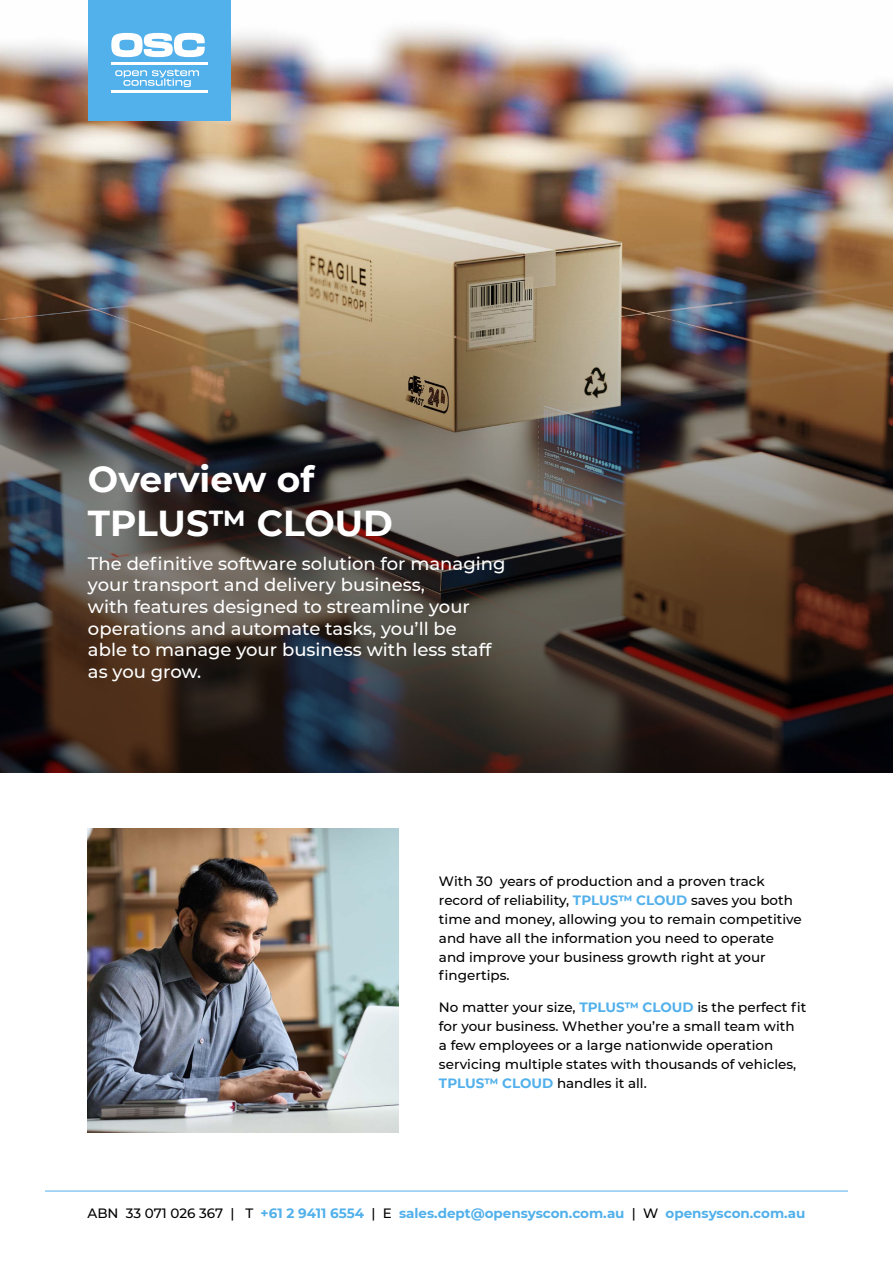
<style>
.page{position:relative;width:893px;height:1263px;background:#fff}
.page>*{position:absolute;margin:0;border:0;box-sizing:border-box;transform-origin:0 0}
.t1{font:700 36px/43.2px "Montserrat";color:#fff}
.t2{font:500 18px/21.6px "Montserrat";color:#fff}
.t3{font:500 13.5px/18.9px "Montserrat";color:#000}
.t4{font:700 13.5px "Montserrat";color:#52b0eb}
.s1{font-weight:700;color:#52b0eb}
.s2{font-weight:500;color:#000}
</style>
<div class="page">
<img style="left:0;top:0;width:893px;height:772px">
<div style="left:88px;top:0;width:142px;height:120px;background:#52b0eb"></div>
<svg style="left:111px;top:33px;width:94px;height:24px"></svg>
<svg style="left:115px;top:69px;width:84px;height:18px"></svg>
<hr style="left:112px;top:62px;width:96px;height:2px;background:#fff">
<hr style="left:112px;top:91px;width:96px;height:2px;background:#fff">
<img style="left:88px;top:828px;width:310px;height:304px">
<hr style="left:45px;top:1191px;width:803px;height:1px;background:#52b0eb">
<h1 class="t1" style="left:88px;top:456px;width:307px">Overview of<br>TPLUS™ CLOUD</h1>
<h2 class="t2" style="left:88px;top:552px;width:419px">The definitive software solution for managing your transport and delivery business,<br>with features designed to streamline your operations and automate tasks, you’ll be<br>able to manage your business with less staff as you grow.</h2>
<p class="t3" style="left:439px;top:871px;width:364px">With 30 years of production and a proven track record of reliability, <span class="s1">TPLUS™ CLOUD</span> saves you both time and money, allowing you to remain competitive and have all the information you need to operate and improve your business growth right at your fingertips.</p>
<p class="t3" style="left:439px;top:997px;width:369px">No matter your size, <span class="s1">TPLUS™ CLOUD</span> is the perfect fit for your business. Whether you’re a small team with<br>a few employees or a large nationwide operation servicing multiple states with thousands of vehicles, <span class="s1">TPLUS™ CLOUD</span> handles it all.</p>
<p class="t4" style="left:88px;top:1203px;width:719px"><span class="s2">ABN 33 071 026 367 | T</span> +61 2 9411 6554 <span class="s2">| E</span> sales.dept@opensyscon.com.au <span class="s2">| W</span> opensyscon.com.au</p>
</div>
